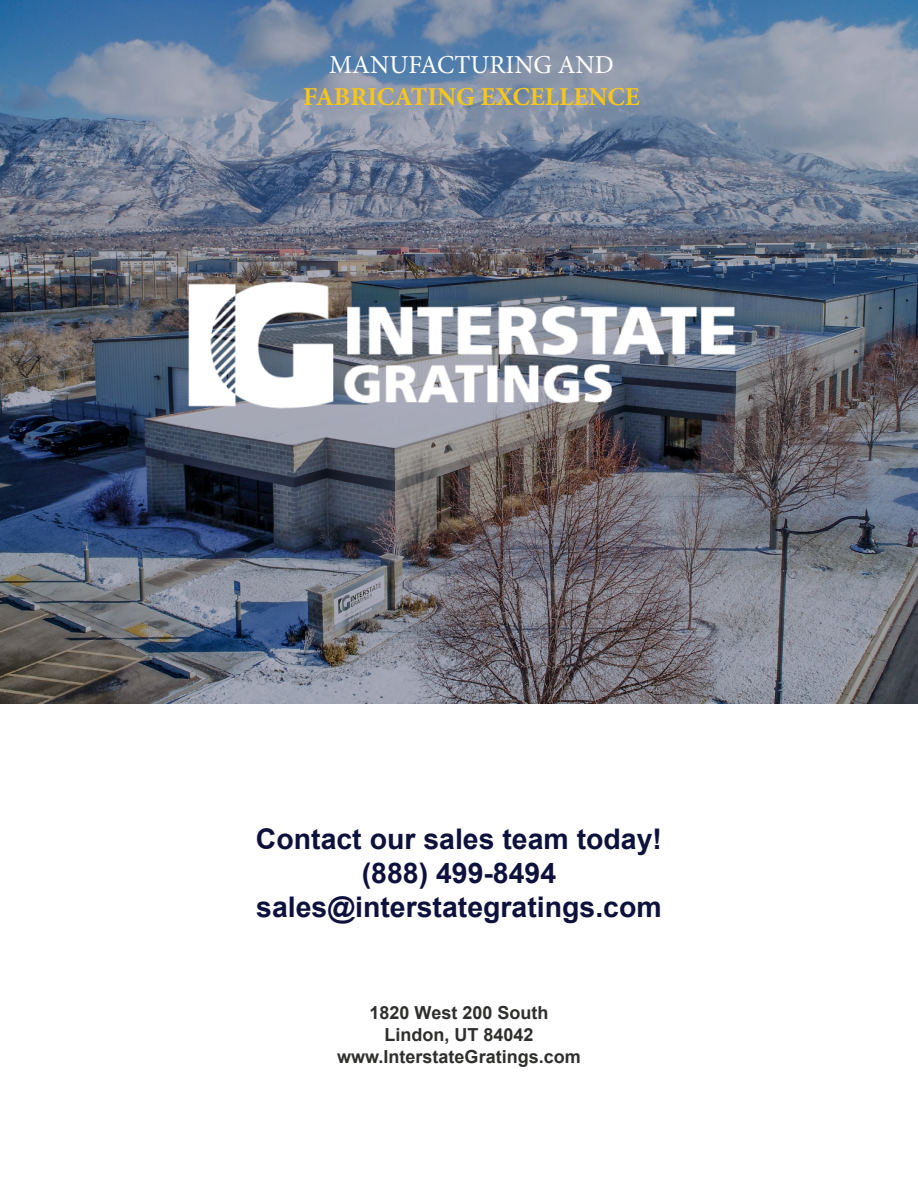
<style>
.page{position:relative;width:918px;height:1188px;background:#fff}
.page>*{position:absolute;margin:0;border:0;box-sizing:border-box;transform-origin:0 0}
._14_gotham_bold{font:700 28.5px "Arial";color:#0e113c}
.t1{font:700 25.8px "Minion Pro";color:#f6c61c}
.t2{font:25.8px "Minion Pro";color:#fff}
._12_medium_blue{font:700 18px "Arial";color:#2f302e}
</style>
<div class="page">
<img style="left:0;top:0;width:918px;height:704px">
<img style="left:144px;top:260px;width:630px;height:171px">
<p class="t2" style="left:329px;top:47px;width:286px">MANUFACTURING AND</p>
<p class="t1" style="left:303px;top:78px;width:338px">FABRICATING EXCELLENCE</p>
<p class="_14_gotham_bold" style="left:256px;top:819px;width:408px">Contact our sales team today!</p>
<p class="_14_gotham_bold" style="left:362px;top:853px;width:196px">(888) 499-8494</p>
<p class="_14_gotham_bold" style="left:256px;top:887px;width:407px">sales@interstategratings.com</p>
<p class="_12_medium_blue" style="left:370px;top:1000px;width:180px">1820 West 200 South</p>
<p class="_12_medium_blue" style="left:384px;top:1022px;width:151px">Lindon, UT 84042</p>
<p class="_12_medium_blue" style="left:337px;top:1044px;width:245px">www.InterstateGratings.com</p>
</div>
